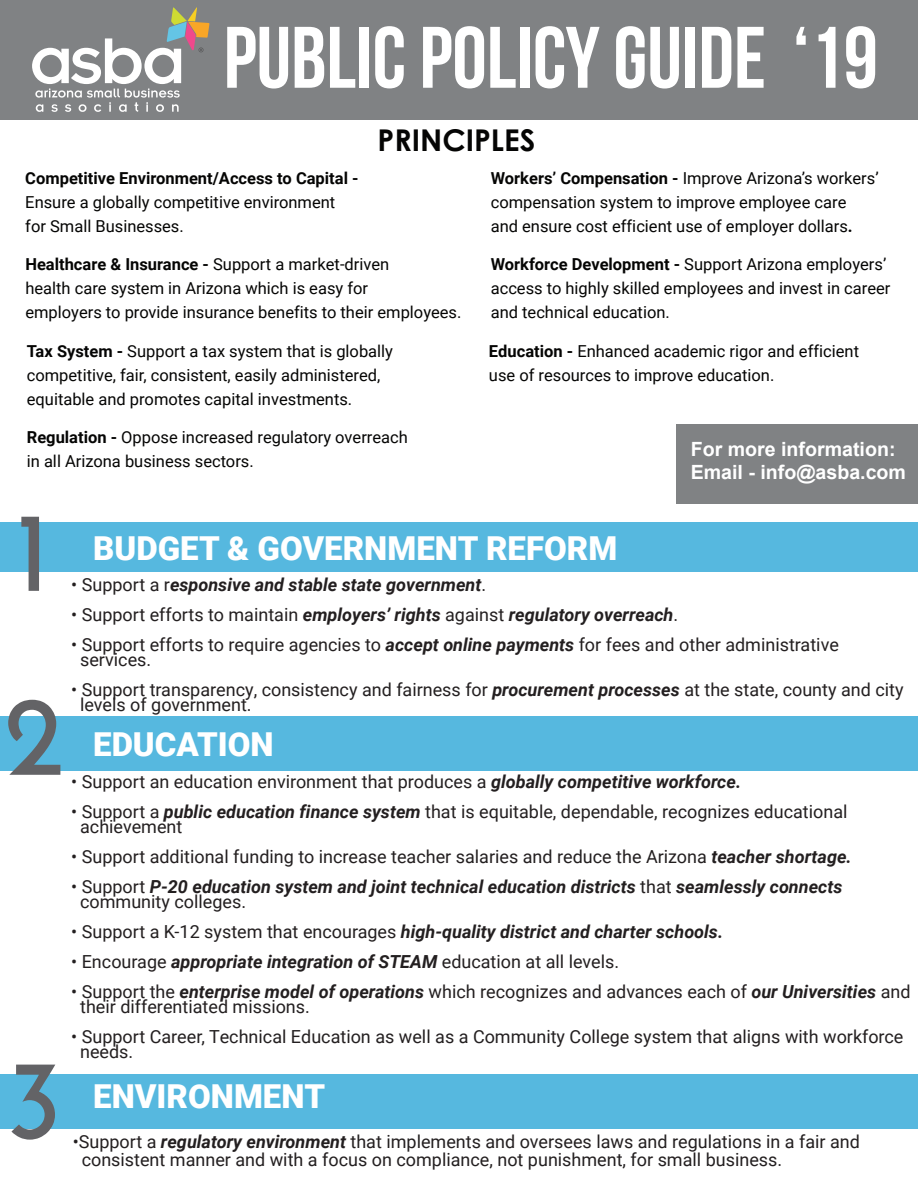
<style>
.page{position:relative;width:918px;height:1188px;background:#fff}
.page>*{position:absolute;margin:0;border:0;box-sizing:border-box;transform-origin:0 0}
.t1{font:600 112.5px/183.9px "Josefin Sans";color:#636366}
.t2{font:87px "Bebas Neue";color:#fff}
.t3{font:900 33px "Roboto";color:#fff}
.t4{font:700 30px "Century Gothic";color:#050504}
.t5{font:700 19.65px/23.5px "Arial";color:#fff}
.t6{font:18px/15px "Roboto";color:#231f20}
.t7{font:italic 700 18px/15px "Roboto";color:#231f20}
.t8{font:16.5px/24px "Roboto";color:#050504}
.t9{font:700 16.5px "Roboto";color:#050504}
.s1{font-weight:700}
.s2{font-weight:400;font-style:normal}
.s3{font-weight:700;font-style:italic}
</style>
<div class="page">
<div style="left:0;top:0;width:918px;height:120px;background:#808284"></div>
<div style="left:0;top:522px;width:918px;height:50px;background:#56b8df"></div>
<div style="left:0;top:716px;width:918px;height:55px;background:#56b8df"></div>
<div style="left:0;top:1074px;width:918px;height:55px;background:#56b8df"></div>
<div style="left:677px;top:424px;width:241px;height:80px;background:#808284"></div>
<svg style="left:32px;top:7px;width:177px;height:105px"></svg>
<h2 class="t2" style="left:224px;top:10px;width:656px">PUBLIC POLICY GUIDE ‘19</h2>
<p class="t9" style="left:25px;top:167px;width:335px">Competitive Environment/Access to Capital -</p>
<p class="t8" style="left:25px;top:190px;width:311px">Ensure a globally competitive environment for Small Businesses.</p>
<h3 class="t4" style="left:378px;top:121px;width:159px">PRINCIPLES</h3>
<p class="t8" style="left:491px;top:166px;width:389px"><span class="s1">Workers’ Compensation -</span> Improve Arizona’s workers’ compensation system to improve employee care<br>and ensure cost efficient use of employer dollars<span class="s1">.</span></p>
<p class="t8" style="left:25px;top:252px;width:438px"><span class="s1">Healthcare &amp; Insurance -</span> Support a market-driven<br>health care system in Arizona which is easy for<br>employers to provide insurance benefits to their employees.</p>
<p class="t8" style="left:491px;top:252px;width:401px"><span class="s1">Workforce Development -</span> Support Arizona employers’ access to highly skilled employees and invest in career and technical education.</p>
<p class="t8" style="left:27px;top:339px;width:368px"><span class="s1">Tax System -</span> Support a tax system that is globally competitive, fair, consistent, easily administered, equitable and promotes capital investments.</p>
<p class="t8" style="left:489px;top:339px;width:372px"><span class="s1">Education -</span> Enhanced academic rigor and efficient use of resources to improve education.</p>
<p class="t8" style="left:27px;top:425px;width:383px"><span class="s1">Regulation -</span> Oppose increased regulatory overreach in all Arizona business sectors.</p>
<p class="t5" style="left:691px;top:437px;width:217px">For more information:<br>Email - info@asba.com</p>
<h1 class="t1" style="left:3px;top:459px;width:63px">1<br>2</h1>
<h1 class="t1" style="left:8px;top:1007px;width:54px">3</h1>
<h3 class="t3" style="left:93px;top:525px;width:526px">BUDGET &amp; GOVERNMENT REFORM</h3>
<p class="t7" style="left:71px;top:576px;width:416px"><span class="s2">• Support a r</span>esponsive and stable state government<span class="s2">.</span></p>
<p class="t7" style="left:71px;top:606px;width:609px"><span class="s2">• Support efforts to maintain</span> employers’ rights <span class="s2">against</span> regulatory overreach<span class="s2">.</span></p>
<p class="t6" style="left:80px;top:636px;width:760px;text-indent:-9px">• Support efforts to require agencies to <span class="s3">accept online payments</span> for fees and other administrative services.</p>
<p class="t6" style="left:80px;top:681px;width:825px;text-indent:-9px">• Support transparency, consistency and fairness for <span class="s3">procurement processes</span> at the state, county and city levels of government.</p>
<h3 class="t3" style="left:93px;top:722px;width:182px">EDUCATION</h3>
<p class="t6" style="left:71px;top:774px;width:671px">• Support an education environment that produces a <span class="s3">globally competitive workforce.</span></p>
<p class="t6" style="left:80px;top:804px;width:769px;text-indent:-9px">• Support a <span class="s3">public education finance system</span> that is equitable, dependable, recognizes educational achievement</p>
<p class="t6" style="left:71px;top:849px;width:782px">• Support additional funding to increase teacher salaries and reduce the Arizona <span class="s3">teacher shortage.</span></p>
<p class="t7" style="left:80px;top:879px;width:764px;text-indent:-9px"><span class="s2">• Support</span> P-20 education system and joint technical education districts <span class="s2">that</span> seamlessly connects <span class="s2">community colleges.</span></p>
<p class="t7" style="left:71px;top:924px;width:653px"><span class="s2">• Support a K-12 system that encourages</span> high-quality district and charter schools.</p>
<p class="t6" style="left:71px;top:954px;width:549px">• Encourage <span class="s3">appropriate integration of STEAM</span> education at all levels.</p>
<p class="t6" style="left:80px;top:984px;width:832px;text-indent:-9px">• Support the <span class="s3">enterprise model of operations</span> which recognizes and advances each of <span class="s3">our Universities</span> and their differentiated missions.</p>
<p class="t6" style="left:80px;top:1029px;width:825px;text-indent:-9px">• Support Career, Technical Education as well as a Community College system that aligns with workforce needs.</p>
<h3 class="t3" style="left:93px;top:1074px;width:234px">ENVIRONMENT</h3>
<p class="t6" style="left:82px;top:1131px;width:780px;line-height:18px;text-indent:-9px">•Support a <span class="s3">regulatory environment</span> that implements and oversees laws and regulations in a fair and consistent manner and with a focus on compliance, not punishment, for small business.</p>
</div>
